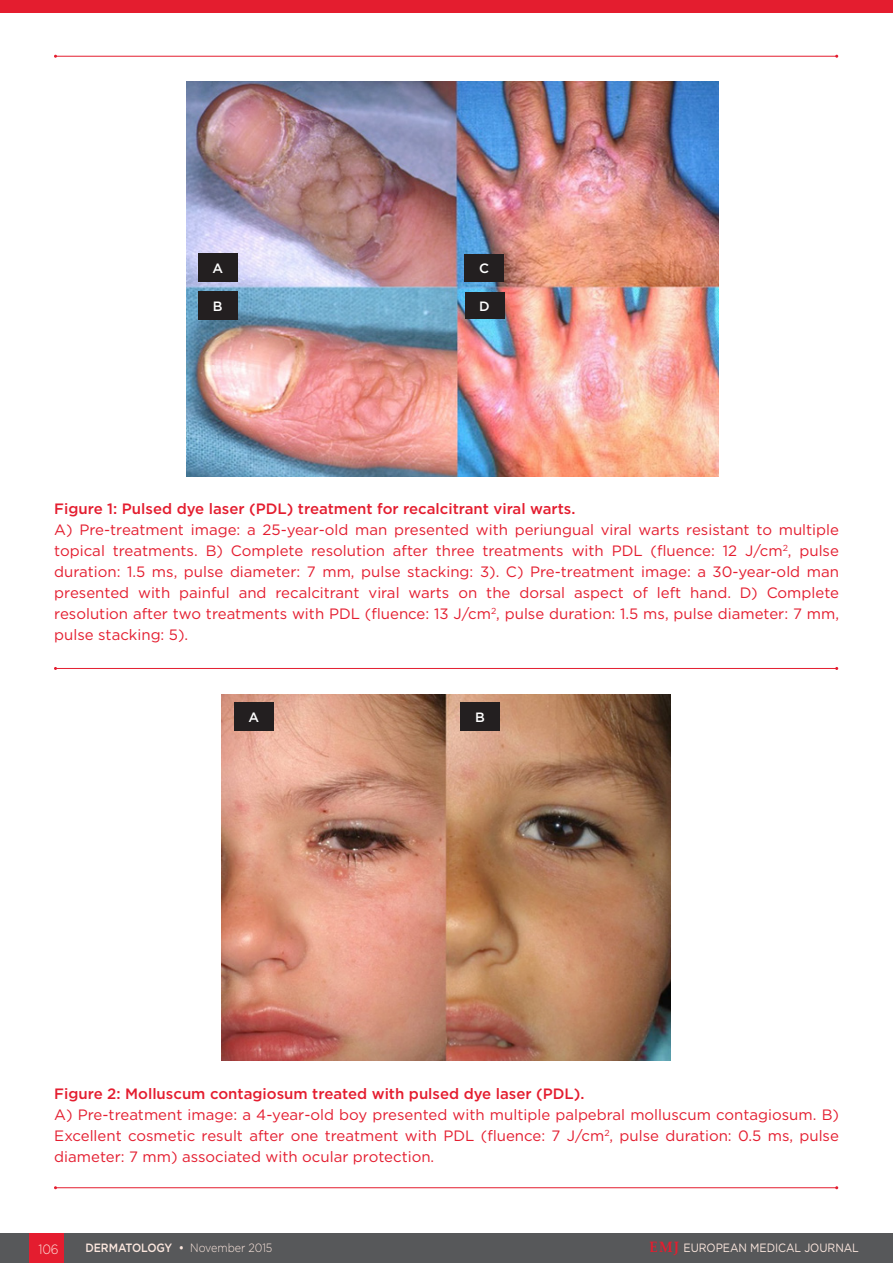
<style>
.page{position:relative;width:893px;height:1263px;background:#fff}
.page>*{position:absolute;margin:0;border:0;box-sizing:border-box;transform-origin:0 0}
._12_b_Figure___Table{font:15px/21px "Gotham";color:#e41d2f;text-align:justify}
._12_a_Figure___Table{font:500 15px "Gotham";color:#e41d2f}
._13__Figure_Table_Fo{font:500 13.5px "Gotham";color:#fff}
.t1{font:300 13.5px "Gotham";color:#fce7de;scale:.9 1}
.t2{font:12px "Gotham";letter-spacing:-.005em;color:#fce7de;scale:.9 1}
.t3{font:500 12px "Gotham";letter-spacing:-.005em;color:#fce7de;scale:.9 1}
.s1{font-weight:300}
.s2{font-family:"Palatino Linotype";font-weight:700;font-size:15px;color:#e41d2f}
</style>
<div class="page">
<div style="left:0;top:1233px;width:893px;height:30px;background:#57585a"></div>
<div style="left:30px;top:1233px;width:34px;height:30px;background:#e41d2f"></div>
<div style="left:0;top:0;width:893px;height:12px;background:#e41d2f"></div>
<hr style="left:55px;top:56px;width:782px;height:1px;background:#e41d2f">
<hr style="left:55px;top:668px;width:782px;height:1px;background:#e41d2f">
<hr style="left:55px;top:1187px;width:782px;height:1px;background:#e41d2f">
<img style="left:186px;top:82px;width:533px;height:394px">
<div style="left:198px;top:254px;width:39px;height:28px;background:#231f20"></div>
<div style="left:198px;top:292px;width:39px;height:28px;background:#231f20"></div>
<div style="left:465px;top:254px;width:39px;height:28px;background:#231f20"></div>
<div style="left:465px;top:292px;width:39px;height:27px;background:#231f20"></div>
<img style="left:222px;top:694px;width:448px;height:366px">
<div style="left:460px;top:702px;width:40px;height:28px;background:#231f20"></div>
<div style="left:234px;top:702px;width:39px;height:28px;background:#231f20"></div>
<p class="_13__Figure_Table_Fo" style="left:212px;top:259px;width:12px">A</p>
<p class="_13__Figure_Table_Fo" style="left:213px;top:297px;width:11px">B</p>
<p class="_13__Figure_Table_Fo" style="left:479px;top:260px;width:11px">C</p>
<p class="_13__Figure_Table_Fo" style="left:479px;top:297px;width:12px">D</p>
<p class="_12_a_Figure___Table" style="left:54px;top:499px;width:523px">Figure 1: Pulsed dye laser (PDL) treatment for recalcitrant viral warts.</p>
<p class="_12_b_Figure___Table" style="left:54px;top:519px;width:786px">A) Pre-treatment image: a 25-year-old man presented with periungual viral warts resistant to multiple topical treatments. B) Complete resolution after three treatments with PDL (fluence: 12 J/cm<sup>2</sup>, pulse duration: 1.5 ms, pulse diameter: 7 mm, pulse stacking: 3). C) Pre-treatment image: a 30-year-old man presented with painful and recalcitrant viral warts on the dorsal aspect of left hand. D) Complete resolution after two treatments with PDL (fluence: 13 J/cm<sup>2</sup>, pulse duration: 1.5 ms, pulse diameter: 7 mm, pulse stacking: 5).</p>
<p class="_13__Figure_Table_Fo" style="left:248px;top:708px;width:12px">A</p>
<p class="_13__Figure_Table_Fo" style="left:475px;top:708px;width:11px">B</p>
<p class="_12_a_Figure___Table" style="left:54px;top:1084px;width:532px">Figure 2: Molluscum contagiosum treated with pulsed dye laser (PDL).</p>
<p class="_12_b_Figure___Table" style="left:54px;top:1104px;width:786px">A) Pre-treatment image: a 4-year-old boy presented with multiple palpebral molluscum contagiosum. B)<br>Excellent cosmetic result after one treatment with PDL (fluence: 7 J/cm<sup>2</sup>, pulse duration: 0.5 ms, pulse diameter: 7 mm) associated with ocular protection.</p>
<p class="t1" style="left:38px;top:1240px;width:24px">106</p>
<p class="t3" style="left:85px;top:1240px;width:209px">DERMATOLOGY • <span class="s1">November 2015</span></p>
<p class="t2" style="left:650px;top:1240px;width:234px"><span class="s2">EMJ</span> EUROPEAN MEDICAL JOURNAL</p>
</div>
